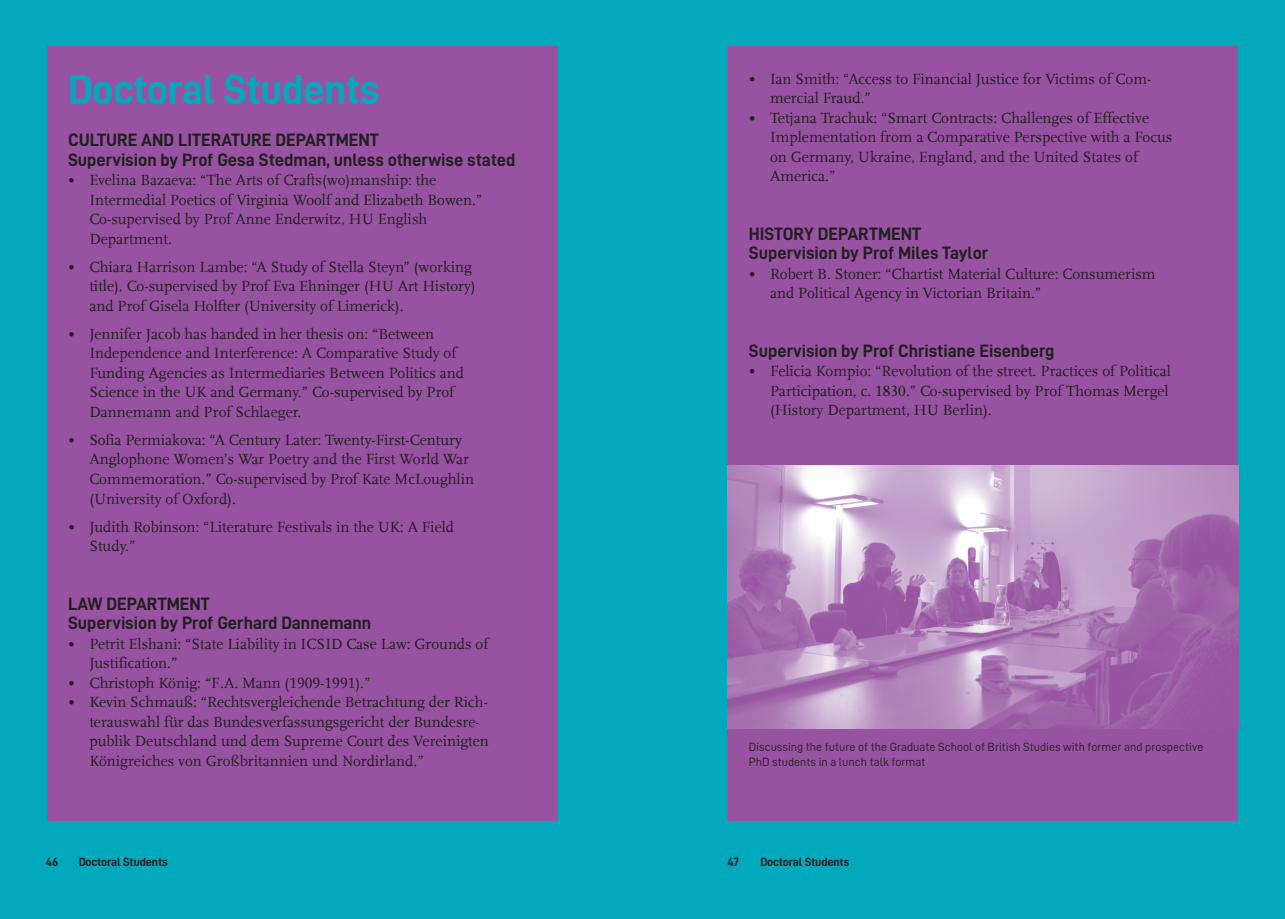
<style>
.page{position:relative;width:1285px;height:919px;background:#fff}
.page>*{position:absolute;margin:0;border:0;box-sizing:border-box;transform-origin:0 0}
.t1{font:42px "D DIN Bold";letter-spacing:-.01em;color:#00aabc}
.Copy_DIN{font:18px "D DIN Bold";color:#231f20}
.t2{font:15.45px/19.5px "HU Scala LF";color:#231f20}
.t3{font:12px/15px "D DIN";color:#231f20}
.t4{font:12px "D DIN Bold";letter-spacing:-.01em;color:#231f20}
.s1{font-family:"D DIN Bold"}
</style>
<div class="page">
<div style="left:0;top:0;width:1284px;height:918px;background:#00aabc"></div>
<div style="left:47px;top:47px;width:510px;height:774px;background:#9753a1"></div>
<div style="left:727px;top:47px;width:510px;height:774px;background:#9753a1"></div>
<img style="left:727px;top:465px;width:510px;height:263px">
<h1 class="t1" style="left:68px;top:66px;width:313px">Doctoral Students</h1>
<h3 class="Copy_DIN" style="left:68px;top:130px;width:312px">CULTURE AND LITERATURE DEPARTMENT</h3>
<p class="Copy_DIN" style="left:68px;top:150px;width:449px">Supervision by Prof Gesa Stedman, unless otherwise stated</p>
<p class="t2" style="left:89px;top:171px;width:394px;text-indent:-21px"><span class="s1">•</span> Evelina Bazaeva: “The Arts of Crafts(wo)manship: the Intermedial Poetics of Virginia Woolf and Elizabeth Bowen.” Co-supervised by Prof Anne Enderwitz, HU English Department.</p>
<p class="t2" style="left:89px;top:257px;width:388px;text-indent:-21px"><span class="s1">•</span> Chiara Harrison Lambe: “A Study of Stella Steyn” (working title). Co-supervised by Prof Eva Ehninger (HU Art History) and Prof Gisela Holfter (University of Limerick).</p>
<p class="t2" style="left:89px;top:324px;width:376px;text-indent:-21px"><span class="s1">•</span> Jennifer Jacob has handed in her thesis on: “Between Independence and Interference: A Comparative Study of Funding Agencies as Intermediaries Between Politics and Science in the UK and Germany.” Co-supervised by Prof Dannemann and Prof Schlaeger.</p>
<p class="t2" style="left:89px;top:430px;width:386px;text-indent:-21px"><span class="s1">•</span> Sofia Permiakova: “A Century Later: Twenty-First-Century Anglophone Women’s War Poetry and the First World War Commemoration.” Co-supervised by Prof Kate McLoughlin (University of Oxford).</p>
<p class="t2" style="left:89px;top:517px;width:366px;text-indent:-21px"><span class="s1">•</span> Judith Robinson: “Literature Festivals in the UK: A Field<br>Study.”</p>
<h3 class="Copy_DIN" style="left:68px;top:593px;width:143px">LAW DEPARTMENT</h3>
<p class="Copy_DIN" style="left:68px;top:613px;width:305px">Supervision by Prof Gerhard Dannemann</p>
<p class="t2" style="left:89px;top:634px;width:400px;text-indent:-21px"><span class="s1">•</span> Petrit Elshani: “State Liability in ICSID Case Law: Grounds of<br>Justification.”</p>
<p class="t2" style="left:68px;top:673px;width:304px"><span class="s1">•</span> Christoph König: “F.A. Mann (1909-1991).”</p>
<p class="t2" style="left:89px;top:692px;width:401px;text-indent:-21px"><span class="s1">•</span> Kevin Schmauß: “Rechtsvergleichende Betrachtung der Rich&shy;terauswahl für das Bundesverfassungsgericht der Bundesre&shy;publik Deutschland und dem Supreme Court des Vereinigten Königreiches von Großbritannien und Nordirland.”</p>
<p class="t2" style="left:770px;top:69px;width:382px;text-indent:-21px"><span class="s1">•</span> Ian Smith: “Access to Financial Justice for Victims of Com&shy;mercial Fraud.”</p>
<p class="t2" style="left:770px;top:108px;width:403px;text-indent:-21px"><span class="s1">•</span> Tetjana Trachuk: “Smart Contracts: Challenges of Effective Implementation from a Comparative Perspective with a Focus on Germany, Ukraine, England, and the United States of America.”</p>
<h3 class="Copy_DIN" style="left:748px;top:223px;width:174px">HISTORY DEPARTMENT</h3>
<p class="Copy_DIN" style="left:748px;top:243px;width:241px">Supervision by Prof Miles Taylor</p>
<p class="t2" style="left:770px;top:264px;width:387px;text-indent:-21px"><span class="s1">•</span> Robert B. Stoner: “Chartist Material Culture: Consumerism and Political Agency in Victorian Britain.”</p>
<p class="Copy_DIN" style="left:748px;top:340px;width:307px">Supervision by Prof Christiane Eisenberg</p>
<p class="t2" style="left:770px;top:362px;width:402px;text-indent:-21px"><span class="s1">•</span> Felicia Kompio: “Revolution of the street. Practices of Political<br>Participation, c. 1830.” Co-supervised by Prof Thomas Mergel (History Department, HU Berlin).</p>
<p class="t3" style="left:748px;top:738px;width:456px">Discussing the future of the Graduate School of British Studies with former and prospective<br>PhD students in a lunch talk format</p>
<p class="t4" style="left:46px;top:855px;width:14px">46</p>
<p class="t4" style="left:79px;top:855px;width:91px">Doctoral Students</p>
<p class="t4" style="left:727px;top:855px;width:13px">47</p>
<p class="t4" style="left:760px;top:855px;width:91px">Doctoral Students</p>
</div>
